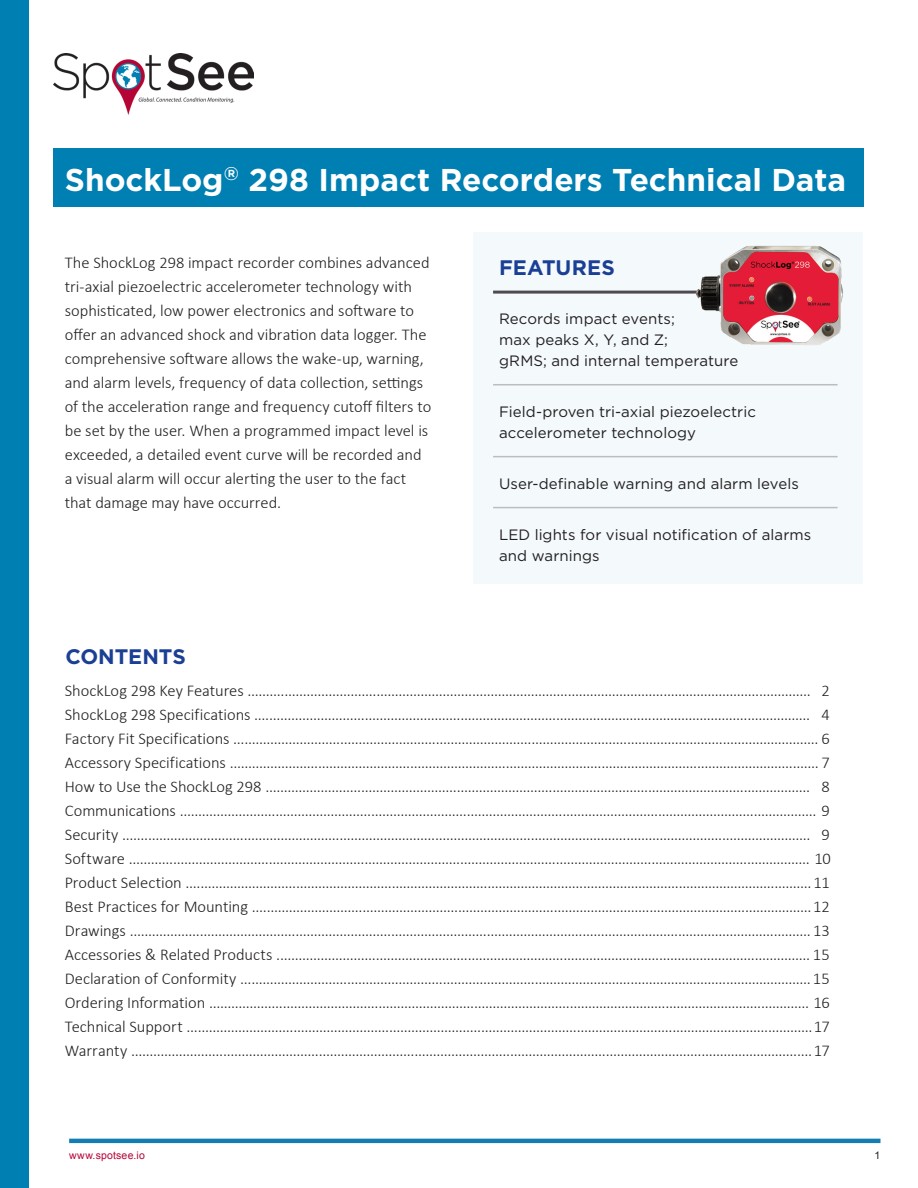
<style>
.page{position:relative;width:918px;height:1188px;background:#fff}
.page>*{position:absolute;margin:0;border:0;box-sizing:border-box;transform-origin:0 0}
.t1{font:700 31.5px "Gotham";color:#fff}
.t2{font:700 21px "Gotham";color:#1b3f94}
.t3{font:300 16.5px/24px "Calibri";letter-spacing:-.005em;color:#231f20}
.t4{font:15px/21px "Gotham";letter-spacing:.005em;color:#231f20}
.t5{font:10.5px "Arial";letter-spacing:.02em;color:#b50536}
.t6{font:10.5px "Arial";color:#231f20}
</style>
<div class="page">
<div style="left:54px;top:148px;width:810px;height:59px;background:#007fb2"></div>
<div style="left:0;top:0;width:29px;height:1188px;background:#007fb2"></div>
<hr style="left:69px;top:1139px;width:811px;height:4px;background:#117eb1">
<img style="left:54px;top:54px;width:200px;height:61px">
<div style="left:473px;top:233px;width:390px;height:351px;background:#f4f9fc"></div>
<hr style="left:493px;top:291px;width:293px;height:3px;background:#4d4b4d">
<hr style="left:493px;top:384px;width:345px;height:1px;background:#bcbdc0">
<hr style="left:493px;top:456px;width:345px;height:1px;background:#bcbdc0">
<hr style="left:493px;top:507px;width:345px;height:1px;background:#bcbdc0">
<img style="left:689px;top:245px;width:154px;height:100px">
<h1 class="t1" style="left:65px;top:161px;width:783px">ShockLog<sup>®</sup> 298 Impact Recorders Technical Data</h1>
<p class="t3" style="left:65px;top:250px;width:368px">The ShockLog 298 impact recorder combines advanced tri-axial piezoelectric accelerometer technology with sophisticated, low power electronics and software to offer an advanced shock and vibration data logger. The comprehensive software allows the wake-up, warning, and alarm levels, frequency of data collection, settings of the acceleration range and frequency cutoff filters to be set by the user. When a programmed impact level is exceeded, a detailed event curve will be recorded and a visual alarm will occur alerting the user to the fact that damage may have occurred.</p>
<p class="t2" style="left:65px;top:645px;width:122px">CONTENTS</p>
<p class="t2" style="left:499px;top:256px;width:117px">FEATURES</p>
<p class="t4" style="left:499px;top:308px;width:241px">Records impact events;<br>max peaks X, Y, and Z;<br>gRMS; and internal temperature</p>
<p class="t4" style="left:499px;top:401px;width:258px">Field-proven tri-axial piezoelectric accelerometer technology</p>
<p class="t4" style="left:499px;top:473px;width:301px">User-definable warning and alarm levels</p>
<p class="t4" style="left:499px;top:524px;width:314px">LED lights for visual notification of alarms and warnings</p>
<p class="t3" style="left:65px;top:678px;width:768px;text-align:justify">ShockLog 298 Key Features ......................................................................................................................................................... 2<br>ShockLog 298 Specifications ....................................................................................................................................................... 4<br>Factory Fit Specifications ............................................................................................................................................................... 6<br>Accessory Specifications ................................................................................................................................................................ 7<br>How to Use the ShockLog 298 .................................................................................................................................................... 8<br>Communications ............................................................................................................................................................................. 9<br>Security ........................................................................................................................................................................................... 9<br>Software ......................................................................................................................................................................................... 10<br>Product Selection ..........................................................................................................................................................................11<br>Best Practices for Mounting ........................................................................................................................................................12<br>Drawings ......................................................................................................................................................................................... 13<br>Accessories &amp; Related Products ................................................................................................................................................. 15<br>Declaration of Conformity ...........................................................................................................................................................15<br>Ordering Information ................................................................................................................................................................... 16<br>Technical Support ..........................................................................................................................................................................17<br>Warranty .........................................................................................................................................................................................17</p>
<p class="t5" style="left:69px;top:1148px;width:77px">www.spotsee.io</p>
<p class="t6" style="left:875px;top:1148px;width:7px">1</p>
</div>
